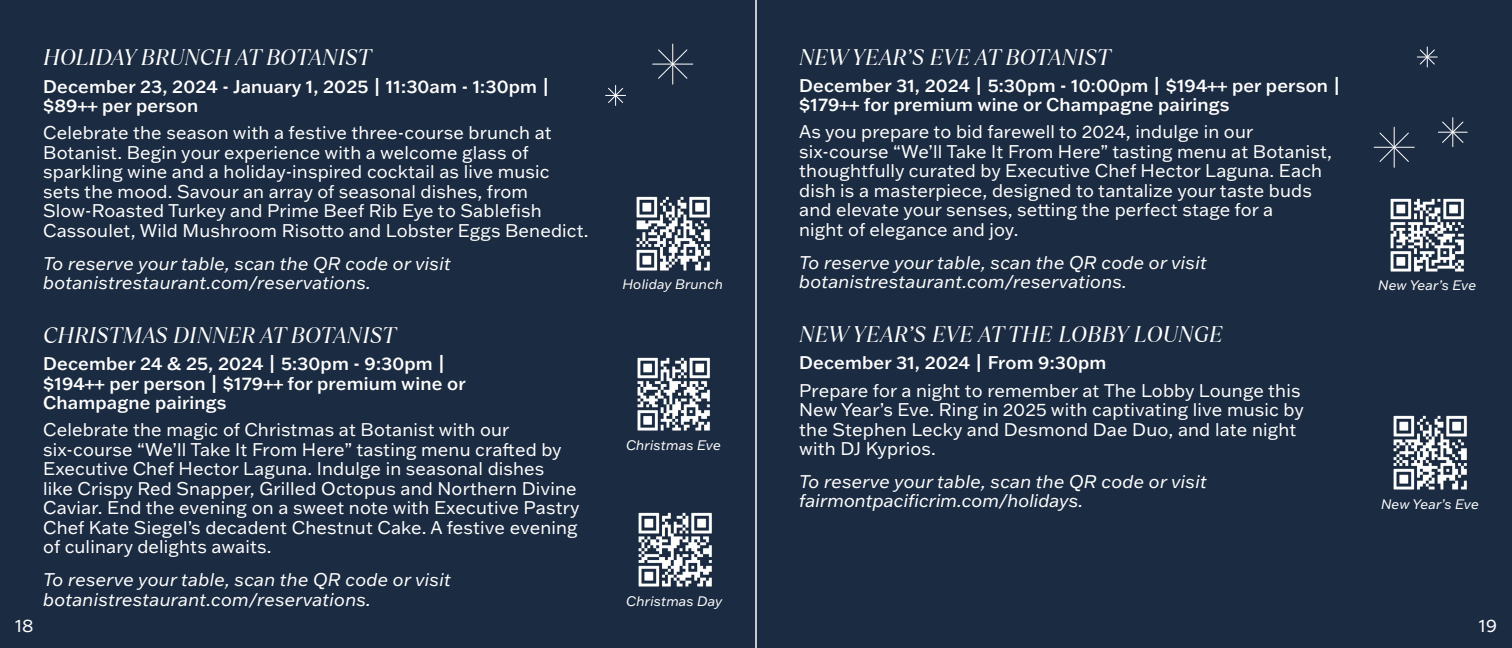
<style>
.page{position:relative;width:1512px;height:648px;background:#1b2b41}
.page>*{position:absolute;margin:0;border:0;box-sizing:border-box;transform-origin:0 0}
.t1{font:italic 22.5px "TT Ramillas";color:#fff}
.t2{font:18px/19.5px "Franklin Gothic ATF";letter-spacing:.01em;color:#fff}
.t3{font:italic 18px/19.5px "Franklin Gothic ATF";letter-spacing:.01em;color:#fff}
.t4{font:500 18px/19.5px "Franklin Gothic ATF";letter-spacing:.01em;color:#fff}
.t5{font:italic 13.5px "Franklin Gothic ATF";letter-spacing:.01em;color:#fff}
</style>
<div class="page">
<hr style="left:755px;top:0;width:2px;height:648px;background:#fff">
<img style="left:636px;top:196px;width:74px;height:75px">
<img style="left:638px;top:512px;width:74px;height:75px">
<img style="left:637px;top:357px;width:73px;height:74px">
<hr style="left:672px;top:44px;width:1px;height:40px;background:#fff">
<hr style="left:653px;top:64px;width:40px;height:1px;background:#fff">
<svg style="left:658px;top:49px;width:30px;height:30px"></svg>
<svg style="left:606px;top:85px;width:20px;height:20px"></svg>
<img style="left:1390px;top:198px;width:74px;height:74px">
<img style="left:1393px;top:415px;width:74px;height:75px">
<hr style="left:1394px;top:127px;width:1px;height:40px;background:#fff">
<hr style="left:1374px;top:147px;width:40px;height:1px;background:#fff">
<svg style="left:1379px;top:132px;width:30px;height:30px"></svg>
<svg style="left:1438px;top:118px;width:29px;height:29px"></svg>
<svg style="left:1417px;top:47px;width:20px;height:20px"></svg>
<p class="t1" style="left:43px;top:45px;width:330px">HOLIDAY BRUNCH AT BOTANIST</p>
<p class="t4" style="left:43px;top:76px;width:508px">December 23, 2024 - January 1, 2025 | 11:30am - 1:30pm | $89++ per person</p>
<p class="t2" style="left:43px;top:122px;width:547px">Celebrate the season with a festive three-course brunch at Botanist. Begin your experience with a welcome glass of sparkling wine and a holiday-inspired cocktail as live music sets the mood. Savour an array of seasonal dishes, from Slow-Roasted Turkey and Prime Beef Rib Eye to Sablefish Cassoulet, Wild Mushroom Risotto and Lobster Eggs Benedict.</p>
<p class="t3" style="left:43px;top:253px;width:409px">To reserve your table, scan the QR code or visit botanistrestaurant.com/reservations.</p>
<p class="t1" style="left:43px;top:322px;width:354px">CHRISTMAS DINNER AT BOTANIST</p>
<p class="t4" style="left:43px;top:354px;width:424px">December 24 &amp; 25, 2024 | 5:30pm - 9:30pm | $194++ per person | $179++ for premium wine or<br>Champagne pairings</p>
<p class="t2" style="left:43px;top:420px;width:538px">Celebrate the magic of Christmas at Botanist with our six-course “We’ll Take It From Here” tasting menu crafted by Executive Chef Hector Laguna. Indulge in seasonal dishes<br>like Crispy Red Snapper, Grilled Octopus and Northern Divine Caviar. End the evening on a sweet note with Executive Pastry Chef Kate Siegel’s decadent Chestnut Cake. A festive evening of culinary delights awaits.</p>
<p class="t3" style="left:43px;top:570px;width:409px">To reserve your table, scan the QR code or visit botanistrestaurant.com/reservations.</p>
<p class="t1" style="left:799px;top:45px;width:313px">NEW YEAR’S EVE AT BOTANIST</p>
<p class="t4" style="left:799px;top:75px;width:543px">December 31, 2024 | 5:30pm - 10:00pm | $194++ per person | $179++ for premium wine or Champagne pairings</p>
<p class="t2" style="left:799px;top:122px;width:534px">As you prepare to bid farewell to 2024, indulge in our six-course “We’ll Take It From Here” tasting menu at Botanist, thoughtfully curated by Executive Chef Hector Laguna. Each dish is a masterpiece, designed to tantalize your taste buds and elevate your senses, setting the perfect stage for a<br>night of elegance and joy.</p>
<p class="t3" style="left:799px;top:252px;width:409px">To reserve your table, scan the QR code or visit botanistrestaurant.com/reservations.</p>
<p class="t1" style="left:799px;top:322px;width:425px">NEW YEAR’S EVE AT THE LOBBY LOUNGE</p>
<p class="t4" style="left:799px;top:353px;width:309px">December 31, 2024 | From 9:30pm</p>
<p class="t2" style="left:799px;top:380px;width:506px">Prepare for a night to remember at The Lobby Lounge this New Year’s Eve. Ring in 2025 with captivating live music by the Stephen Lecky and Desmond Dae Duo, and late night with DJ Kyprios.</p>
<p class="t3" style="left:799px;top:471px;width:409px">To reserve your table, scan the QR code or visit fairmontpacificrim.com/holidays.</p>
<p class="t5" style="left:622px;top:275px;width:102px">Holiday Brunch</p>
<p class="t5" style="left:1378px;top:276px;width:99px">New Year’s Eve</p>
<p class="t5" style="left:626px;top:436px;width:96px">Christmas Eve</p>
<p class="t5" style="left:1381px;top:495px;width:99px">New Year’s Eve</p>
<p class="t5" style="left:626px;top:592px;width:98px">Christmas Day</p>
<p class="t2" style="left:15px;top:616px;width:20px">18</p>
<p class="t2" style="left:1479px;top:616px;width:20px">19</p>
</div>
